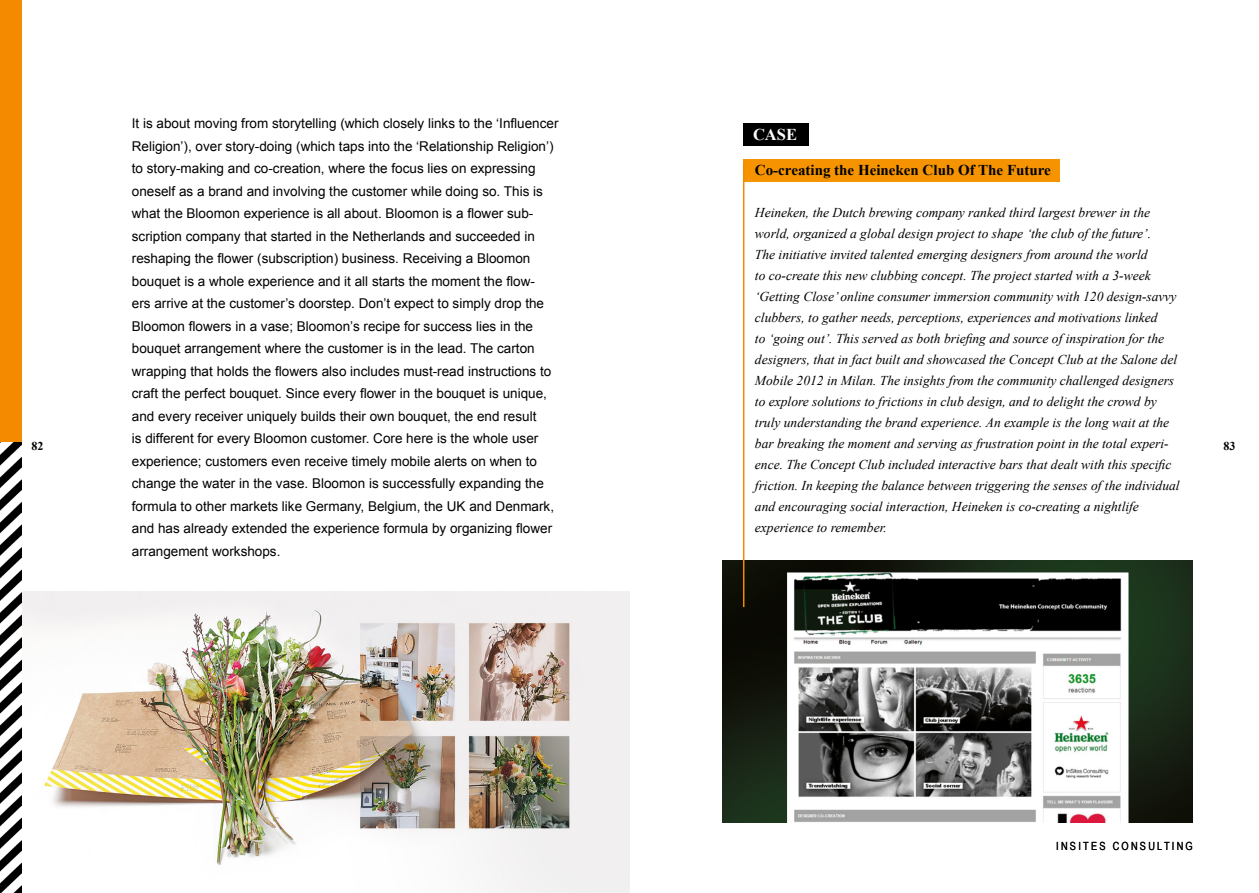
<style>
.page{position:relative;width:1259px;height:893px;background:#fff}
.page>*{position:absolute;margin:0;border:0;box-sizing:border-box;transform-origin:0 0}
.t1{font:700 16.5px "Times New Roman";color:#fff}
.t2{font:700 15px "Times New Roman";color:#000}
.t3{font:13.5px/22.5px "Arial";color:#000}
.t4{font:italic 13.5px/21px "Times New Roman";color:#000}
.t5{font:700 12px "Times New Roman";color:#000}
.t6{font:11.25px "Arial Narrow";letter-spacing:.2em;color:#000}
</style>
<div class="page">
<img style="left:21px;top:591px;width:608px;height:302px">
<img style="left:722px;top:561px;width:470px;height:261px">
<div style="left:743px;top:159px;width:316px;height:23px;background:#f59400"></div>
<div style="left:0;top:0;width:21px;height:893px;background:#f38a00"></div>
<img style="left:0;top:443px;width:21px;height:450px">
<div style="left:743px;top:123px;width:65px;height:23px;background:#000"></div>
<hr style="left:743px;top:163px;width:1px;height:444px;background:#f38a00">
<p class="t5" style="left:32px;top:438px;width:13px">82</p>
<p class="t3" style="left:132px;top:113px;width:428px">It is about moving from storytelling (which closely links to the ‘Influencer Religion’), over story-doing (which taps into the ‘Relationship Religion’) to story-making and co-creation, where the focus lies on expressing oneself as a brand and involving the customer while doing so. This is what the Bloomon experience is all about. Bloomon is a flower sub&shy;scription company that started in the Netherlands and succeeded in reshaping the flower (subscription) business. Receiving a Bloomon bouquet is a whole experience and it all starts the moment the flow-<br>ers arrive at the customer’s doorstep. Don’t expect to simply drop the Bloomon flowers in a vase; Bloomon’s recipe for success lies in the bouquet arrangement where the customer is in the lead. The carton wrapping that holds the flowers also includes must-read instructions to craft the perfect bouquet. Since every flower in the bouquet is unique, and every receiver uniquely builds their own bouquet, the end result<br>is different for every Bloomon customer. Core here is the whole user experience; customers even receive timely mobile alerts on when to change the water in the vase. Bloomon is successfully expanding the formula to other markets like Germany, Belgium, the UK and Denmark, and has already extended the experience formula by organizing flower arrangement workshops.</p>
<p class="t1" style="left:753px;top:123px;width:46px">CASE</p>
<p class="t2" style="left:755px;top:160px;width:297px">Co-creating the Heineken Club Of The Future</p>
<p class="t4" style="left:755px;top:202px;width:426px">Heineken, the Dutch brewing company ranked third largest brewer in the world, organized a global design project to shape ‘the club of the future’.<br>The initiative invited talented emerging designers from around the world<br>to co-create this new clubbing concept. The project started with a 3-week ‘Getting Close’ online consumer immersion community with 120 design-savvy clubbers, to gather needs, perceptions, experiences and motivations linked<br>to ‘going out’. This served as both briefing and source of inspiration for the designers, that in fact built and showcased the Concept Club at the Salone del Mobile 2012 in Milan. The insights from the community challenged designers to explore solutions to frictions in club design, and to delight the crowd by truly understanding the brand experience. An example is the long wait at the bar breaking the moment and serving as frustration point in the total experi&shy;ence. The Concept Club included interactive bars that dealt with this specific friction. In keeping the balance between triggering the senses of the individual and encouraging social interaction, Heineken is co-creating a nightlife experience to remember.</p>
<p class="t5" style="left:1223px;top:438px;width:13px">83</p>
<p class="t6" style="left:1056px;top:838px;width:138px">INSITES CONSULTING</p>
</div>
